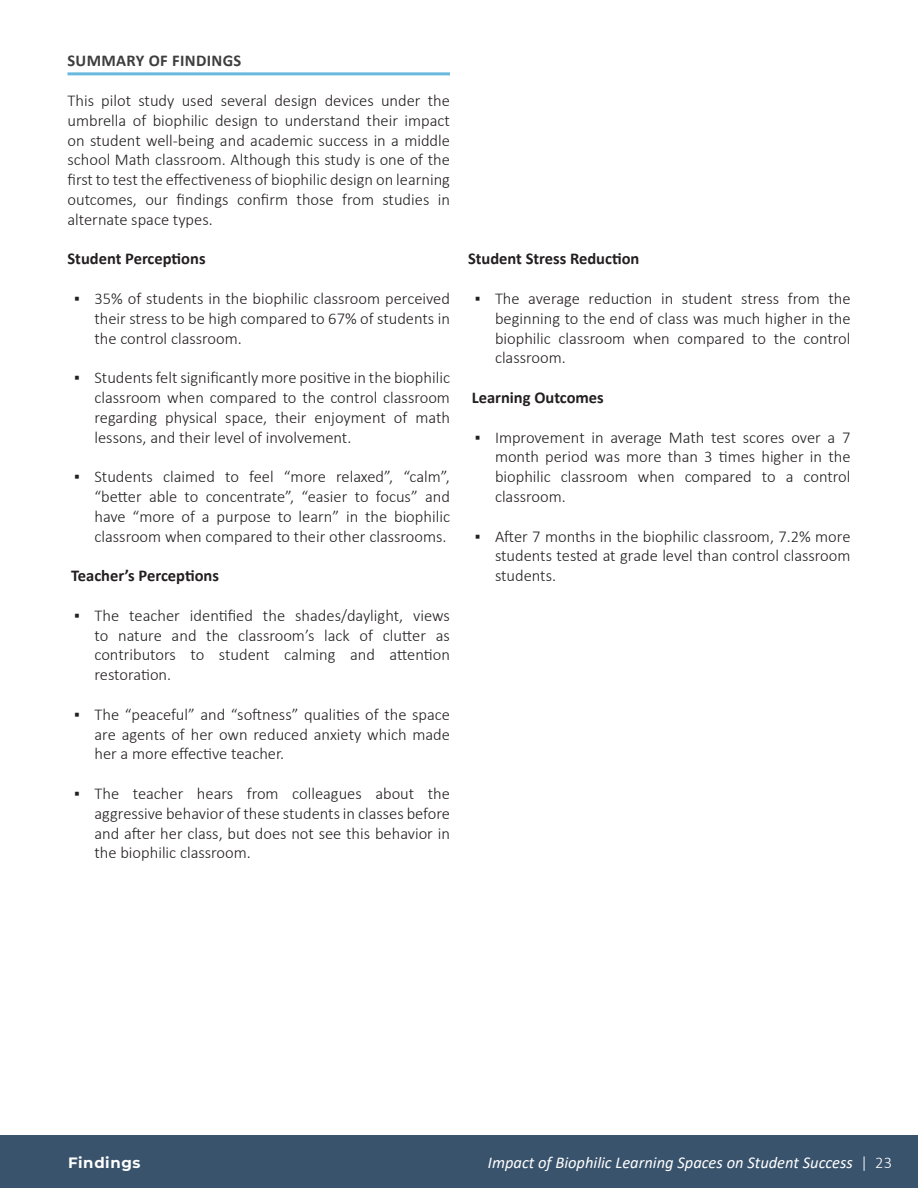
<style>
.page{position:relative;width:918px;height:1188px;background:#fff}
.page>*{position:absolute;margin:0;border:0;box-sizing:border-box;transform-origin:0 0}
.t1{font:300 16.5px/19.8px "Calibri";color:#231f20;text-align:justify}
.t2{font:700 16.5px "Calibri";color:#231f20}
.t3{font:italic 16.5px "Calibri";color:#fff}
.t4{font:700 16.5px "Calibri";letter-spacing:.02em;color:#3e3e3f}
.t5{font:700 15px "Montserrat";letter-spacing:.04em;color:#fff}
.s1{font-weight:400}
.s2{font-weight:300;font-style:normal}
</style>
<div class="page">
<div style="left:0;top:1135px;width:918px;height:53px;background:#39536c"></div>
<hr style="left:68px;top:72px;width:382px;height:3px;background:#69b9de">
<p class="t4" style="left:68px;top:49px;width:175px">SUMMARY OF FINDINGS</p>
<p class="t1" style="left:68px;top:90px;width:384px">This pilot study used several design devices under the umbrella of biophilic design to understand their impact on student well-being and academic success in a middle school Math classroom. Although this study is one of the first to test the effectiveness of biophilic design on learning outcomes, our findings confirm those from studies in alternate space types.</p>
<p class="t2" style="left:68px;top:247px;width:140px">Student Perceptions</p>
<p class="t1" style="left:94px;top:288px;width:357px;text-indent:-20px"><span class="s1">▪</span> 35% of students in the biophilic classroom perceived their stress to be high compared to 67% of students in the control classroom.</p>
<p class="t1" style="left:94px;top:368px;width:357px;text-indent:-20px"><span class="s1">▪</span> Students felt significantly more positive in the biophilic classroom when compared to the control classroom regarding physical space, their enjoyment of math lessons, and their level of involvement.</p>
<p class="t1" style="left:94px;top:467px;width:357px;text-indent:-20px"><span class="s1">▪</span> Students claimed to feel “more relaxed”, “calm”, “better able to concentrate”, “easier to focus” and have “more of a purpose to learn” in the biophilic classroom when compared to their other classrooms.</p>
<p class="t2" style="left:71px;top:564px;width:149px">Teacher’s Perceptions</p>
<p class="t1" style="left:94px;top:605px;width:357px;text-indent:-20px"><span class="s1">▪</span> The teacher identified the shades/daylight, views to nature and the classroom’s lack of clutter as contributors to student calming and attention restoration.</p>
<p class="t1" style="left:94px;top:704px;width:357px;text-indent:-20px"><span class="s1">▪</span> The “peaceful” and “softness” qualities of the space are agents of her own reduced anxiety which made her a more effective teacher.</p>
<p class="t1" style="left:94px;top:783px;width:357px;text-indent:-20px"><span class="s1">▪</span> The teacher hears from colleagues about the aggressive behavior of these students in classes before and after her class, but does not see this behavior in the biophilic classroom.</p>
<p class="t2" style="left:468px;top:247px;width:173px">Student Stress Reduction</p>
<p class="t1" style="left:495px;top:288px;width:357px;text-indent:-20px"><span class="s1">▪</span> The average reduction in student stress from the beginning to the end of class was much higher in the biophilic classroom when compared to the control classroom.</p>
<p class="t2" style="left:472px;top:386px;width:134px">Learning Outcomes</p>
<p class="t1" style="left:495px;top:427px;width:357px;text-indent:-20px"><span class="s1">▪</span> Improvement in average Math test scores over a 7 month period was more than 3 times higher in the biophilic classroom when compared to a control classroom.</p>
<p class="t1" style="left:495px;top:526px;width:357px;text-indent:-20px"><span class="s1">▪</span> After 7 months in the biophilic classroom, 7.2% more students tested at grade level than control classroom students.</p>
<p class="t5" style="left:68px;top:1152px;width:74px">Findings</p>
<p class="t3" style="left:488px;top:1151px;width:406px">Impact of Biophilic Learning Spaces on Student Success <span class="s2">| 23</span></p>
</div>
